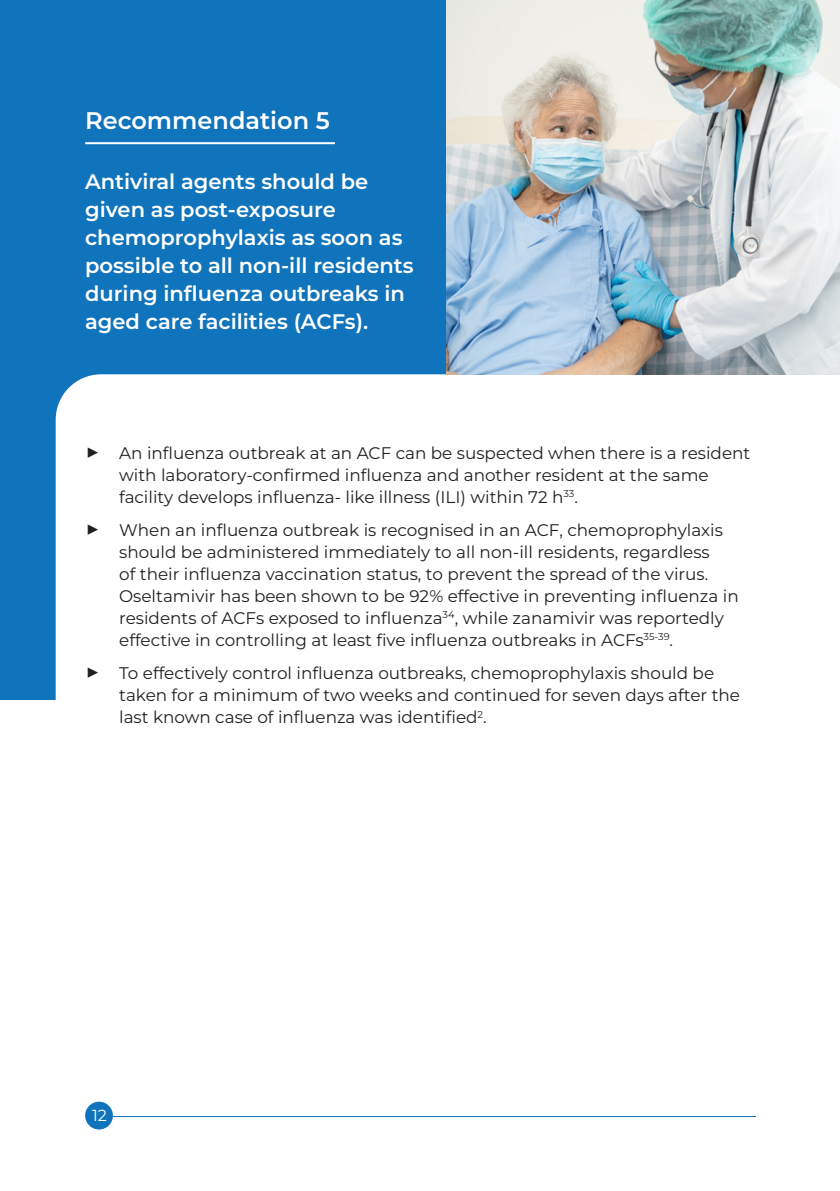
<style>
.page{position:relative;width:840px;height:1191px;background:#fff}
.page>*{position:absolute;margin:0;border:0;box-sizing:border-box;transform-origin:0 0}
.t1{font:600 24px "Montserrat";color:#fff}
.t2{font:600 21px/28px "Montserrat";color:#fff}
.t3{font:16.8px/22px "Montserrat";color:#231f20}
.t4{font:16px "Montserrat";color:#fff}
.s1{font-size:24px}
</style>
<div class="page">
<hr style="left:103px;top:1116px;width:652px;height:1px;background:#1074bc">
<div style="left:85px;top:1101px;width:28px;height:28px;background:#1074bc;border-radius:50%"></div>
<div style="left:0;top:0;width:839px;height:699px;background:#1074bc"></div>
<div style="left:56px;top:374px;width:783px;height:325px;background:#fff"></div>
<hr style="left:85px;top:142px;width:250px;height:2px;background:#fff">
<img style="left:446px;top:0;width:393px;height:374px">
<p class="t1" style="left:85px;top:104px;width:246px">Recommendation 5</p>
<p class="t2" style="left:85px;top:167px;width:330px">Antiviral agents should be given as post‑exposure chemoprophylaxis as soon as possible to all non‑ill residents during influenza outbreaks in aged care facilities (ACFs).</p>
<p class="t3" style="left:119px;top:441px;width:632px;text-indent:-34px"><span class="s1">▶</span> An influenza outbreak at an ACF can be suspected when there is a resident with laboratory-confirmed influenza and another resident at the same facility develops influenza- like illness (ILI) within 72 h<sup>33</sup>.</p>
<p class="t3" style="left:119px;top:518px;width:620px;text-indent:-34px"><span class="s1">▶</span> When an influenza outbreak is recognised in an ACF, chemoprophylaxis should be administered immediately to all non-ill residents, regardless<br>of their influenza vaccination status, to prevent the spread of the virus.<br>Oseltamivir has been shown to be 92% effective in preventing influenza in residents of ACFs exposed to influenza<sup>34</sup>, while zanamivir was reportedly effective in controlling at least five influenza outbreaks in ACFs<sup>35-39</sup>.</p>
<p class="t3" style="left:119px;top:662px;width:622px;text-indent:-34px"><span class="s1">▶</span> To effectively control influenza outbreaks, chemoprophylaxis should be taken for a minimum of two weeks and continued for seven days after the last known case of influenza was identified<sup>2</sup>.</p>
<p class="t4" style="left:92px;top:1105px;width:16px">12</p>
</div>
